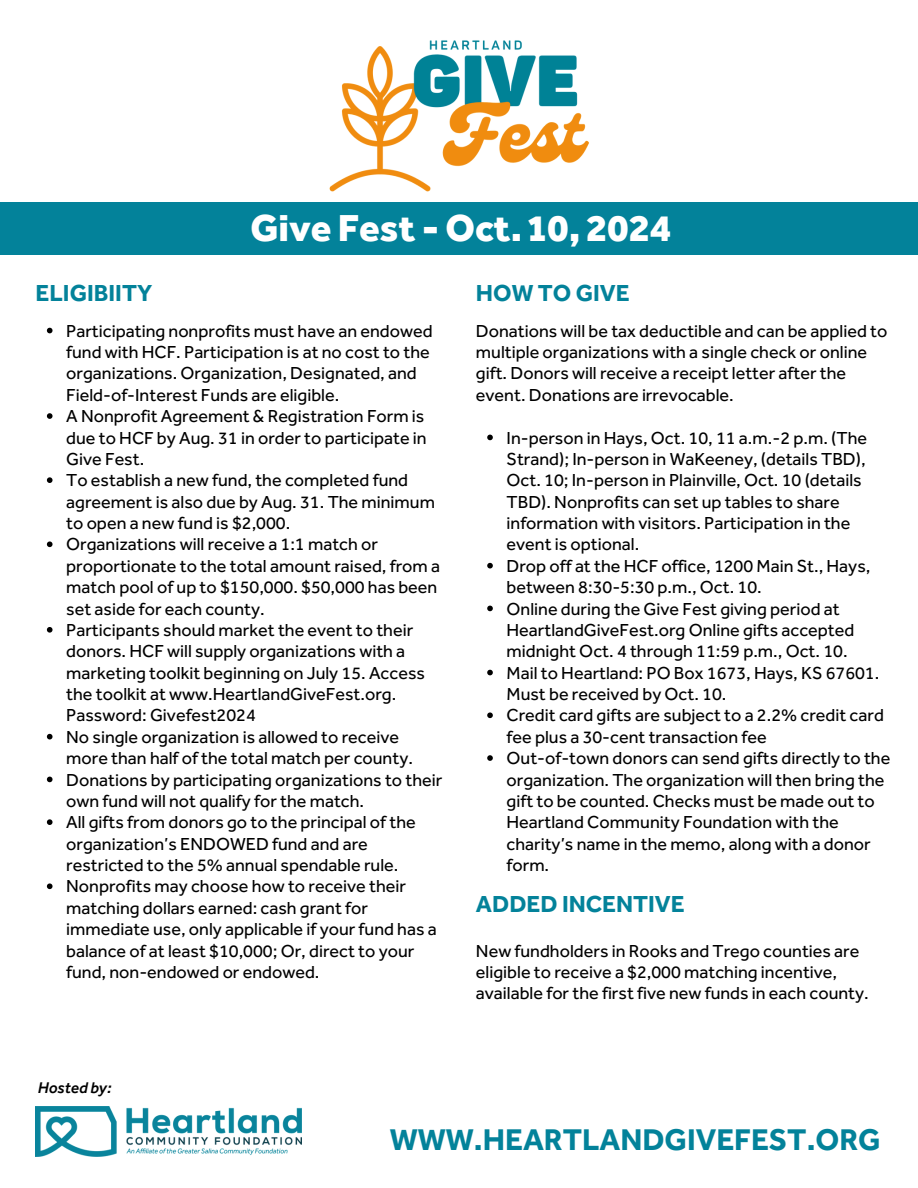
<style>
.page{position:relative;width:918px;height:1188px;background:#fff}
.page>*{position:absolute;margin:0;border:0;box-sizing:border-box;transform-origin:0 0}
.t1{font:800 38.85px "Effra";color:#fff}
.t2{font:700 31.05px "Effra";color:#03829a}
.t3{font:700 24px "Effra";color:#03829a}
.t4{font:18px/21.3px "Effra";color:#000}
.t5{font:italic 500 16.05px "Effra";color:#000}
</style>
<div class="page">
<div style="left:0;top:202px;width:918px;height:52px;background:#03829a"></div>
<img style="left:329px;top:40px;width:260px;height:152px">
<svg style="left:47px;top:328px;width:6px;height:5px"></svg>
<svg style="left:47px;top:413px;width:6px;height:6px"></svg>
<svg style="left:47px;top:477px;width:6px;height:6px"></svg>
<svg style="left:47px;top:541px;width:6px;height:6px"></svg>
<svg style="left:47px;top:627px;width:6px;height:6px"></svg>
<svg style="left:47px;top:734px;width:6px;height:5px"></svg>
<svg style="left:47px;top:777px;width:6px;height:5px"></svg>
<svg style="left:47px;top:819px;width:6px;height:6px"></svg>
<svg style="left:47px;top:883px;width:6px;height:6px"></svg>
<svg style="left:487px;top:435px;width:6px;height:5px"></svg>
<svg style="left:487px;top:563px;width:6px;height:5px"></svg>
<svg style="left:487px;top:606px;width:6px;height:5px"></svg>
<svg style="left:487px;top:670px;width:6px;height:5px"></svg>
<svg style="left:487px;top:712px;width:6px;height:6px"></svg>
<svg style="left:487px;top:755px;width:6px;height:6px"></svg>
<img style="left:36px;top:1107px;width:265px;height:49px">
<p class="t3" style="left:36px;top:278px;width:118px">ELIGIBIITY</p>
<h1 class="t1" style="left:250px;top:205px;width:423px">Give Fest - Oct. 10, 2024</h1>
<p class="t3" style="left:476px;top:278px;width:155px">HOW TO GIVE</p>
<h3 class="t4" style="left:66px;top:320px;width:368px">Participating nonprofits must have an endowed fund with HCF. Participation is at no cost to the organizations. Organization, Designated, and Field-of-Interest Funds are eligible.</h3>
<h3 class="t4" style="left:66px;top:405px;width:362px">A Nonprofit Agreement &amp; Registration Form is due to HCF by Aug. 31 in order to participate in<br>Give Fest.</h3>
<p class="t4" style="left:66px;top:469px;width:370px">To establish a new fund, the completed fund agreement is also due by Aug. 31. The minimum to open a new fund is $2,000.</p>
<p class="t4" style="left:66px;top:534px;width:375px">Organizations will receive a 1:1 match or proportionate to the total amount raised, from a match pool of up to $150,000. $50,000 has been set aside for each county.</p>
<p class="t4" style="left:66px;top:619px;width:360px">Participants should market the event to their donors. HCF will supply organizations with a marketing toolkit beginning on July 15. Access the toolkit at www.HeartlandGiveFest.org.<br>Password: Givefest2024</p>
<p class="t4" style="left:66px;top:726px;width:348px">No single organization is allowed to receive more than half of the total match per county.</p>
<p class="t4" style="left:66px;top:769px;width:378px">Donations by participating organizations to their own fund will not qualify for the match.</p>
<p class="t4" style="left:66px;top:811px;width:351px">All gifts from donors go to the principal of the organization’s ENDOWED fund and are restricted to the 5% annual spendable rule.</p>
<p class="t4" style="left:66px;top:876px;width:372px">Nonprofits may choose how to receive their matching dollars earned: cash grant for immediate use, only applicable if your fund has a balance of at least $10,000; Or, direct to your fund, non-endowed or endowed.</p>
<h2 class="t5" style="left:38px;top:1078px;width:75px">Hosted by:</h2>
<p class="t4" style="left:476px;top:320px;width:413px">Donations will be tax deductible and can be applied to multiple organizations with a single check or online gift. Donors will receive a receipt letter after the event. Donations are irrevocable.</p>
<p class="t4" style="left:507px;top:427px;width:362px">In-person in Hays, Oct. 10, 11 a.m.-2 p.m. (The Strand); In-person in WaKeeney, (details TBD), Oct. 10; In-person in Plainville, Oct. 10 (details TBD). Nonprofits can set up tables to share information with visitors. Participation in the event is optional.</p>
<h4 class="t4" style="left:507px;top:555px;width:365px">Drop off at the HCF office, 1200 Main St., Hays, between 8:30-5:30 p.m., Oct. 10.</h4>
<p class="t4" style="left:507px;top:598px;width:349px">Online during the Give Fest giving period at<br>HeartlandGiveFest.org Online gifts accepted midnight Oct. 4 through 11:59 p.m., Oct. 10.</p>
<p class="t4" style="left:507px;top:662px;width:374px">Mail to Heartland: PO Box 1673, Hays, KS 67601.<br>Must be received by Oct. 10.</p>
<p class="t4" style="left:507px;top:705px;width:379px">Credit card gifts are subject to a 2.2% credit card fee plus a 30-cent transaction fee</p>
<p class="t4" style="left:507px;top:747px;width:385px">Out-of-town donors can send gifts directly to the organization. The organization will then bring the gift to be counted. Checks must be made out to Heartland Community Foundation with the charity’s name in the memo, along with a donor form.</p>
<h4 class="t3" style="left:476px;top:889px;width:210px">ADDED INCENTIVE</h4>
<p class="t4" style="left:476px;top:940px;width:394px">New fundholders in Rooks and Trego counties are eligible to receive a $2,000 matching incentive, available for the first five new funds in each county.</p>
<h3 class="t2" style="left:390px;top:1120px;width:492px">WWW.HEARTLANDGIVEFEST.ORG</h3>
</div>
